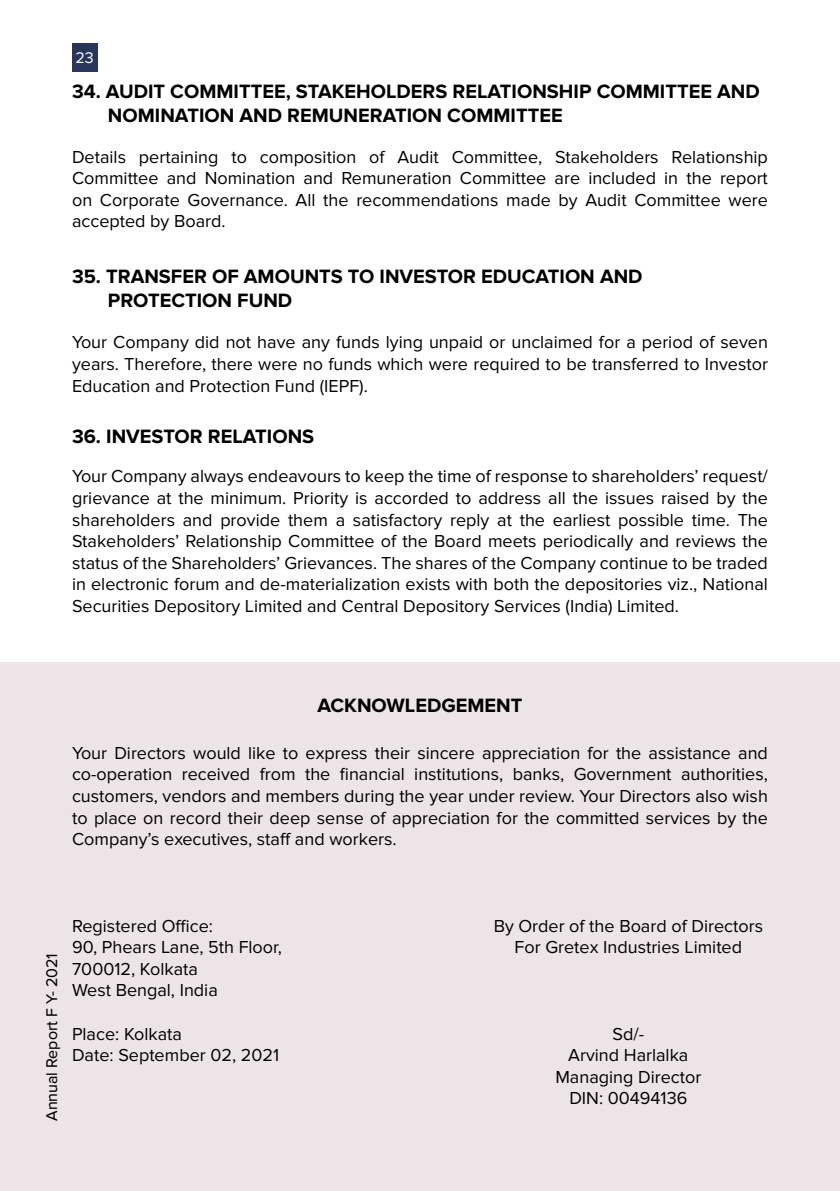
<style>
.page{position:relative;width:840px;height:1191px;background:#fff}
.page>*{position:absolute;margin:0;border:0;box-sizing:border-box;transform-origin:0 0}
.t1{font:700 20px/24px "Proxima Nova";color:#000}
.t2{font:18px/21.6px "Proxima Nova";color:#000;text-align:justify}
.t3{font:16px "Proxima Nova";color:#000}
.t4{font:16px "Proxima Nova";color:#fff}
</style>
<div class="page">
<div style="left:0;top:662px;width:840px;height:529px;background:#e9dee3"></div>
<div style="left:72px;top:43px;width:25px;height:29px;background:#283759"></div>
<p class="t4" style="left:75px;top:48px;width:20px">23</p>
<p class="t1" style="left:108px;top:80px;width:653px;text-indent:-36px">34. AUDIT COMMITTEE, STAKEHOLDERS RELATIONSHIP COMMITTEE AND<br>NOMINATION AND REMUNERATION COMMITTEE</p>
<p class="t2" style="left:72px;top:146px;width:697px">Details pertaining to composition of Audit Committee, Stakeholders Relationship Committee and Nomination and Remuneration Committee are included in the report on Corporate Governance. All the recommendations made by Audit Committee were accepted by Board.</p>
<p class="t1" style="left:108px;top:265px;width:536px;text-indent:-36px">35. TRANSFER OF AMOUNTS TO INVESTOR EDUCATION AND<br>PROTECTION FUND</p>
<p class="t2" style="left:72px;top:332px;width:697px">Your Company did not have any funds lying unpaid or unclaimed for a period of seven years. Therefore, there were no funds which were required to be transferred to Investor Education and Protection Fund (IEPF).</p>
<p class="t1" style="left:72px;top:425px;width:244px">36. INVESTOR RELATIONS</p>
<p class="t2" style="left:72px;top:466px;width:697px">Your Company always endeavours to keep the time of response to shareholders’ request/ grievance at the minimum. Priority is accorded to address all the issues raised by the shareholders and provide them a satisfactory reply at the earliest possible time. The Stakeholders’ Relationship Committee of the Board meets periodically and reviews the status of the Shareholders’ Grievances. The shares of the Company continue to be traded in electronic forum and de-materialization exists with both the depositories viz., National Securities Depository Limited and Central Depository Services (India) Limited.</p>
<p class="t1" style="left:317px;top:693px;width:206px">ACKNOWLEDGEMENT</p>
<p class="t2" style="left:72px;top:742px;width:697px">Your Directors would like to express their sincere appreciation for the assistance and co-operation received from the financial institutions, banks, Government authorities, customers, vendors and members during the year under review. Your Directors also wish to place on record their deep sense of appreciation for the committed services by the Company’s executives, staff and workers.</p>
<p class="t3" style="left:43px;top:1121px;width:169px;rotate:-90deg">Annual Report F Y- 2021</p>
<p class="t2" style="left:72px;top:915px;width:142px">Registered Office:</p>
<p class="t2" style="left:493px;top:915px;width:271px">By Order of the Board of Directors</p>
<p class="t2" style="left:72px;top:937px;width:211px">90, Phears Lane, 5th Floor,</p>
<p class="t2" style="left:514px;top:937px;width:229px">For Gretex Industries Limited</p>
<p class="t2" style="left:72px;top:958px;width:147px">700012, Kolkata<br>West Bengal, India</p>
<p class="t2" style="left:72px;top:1023px;width:111px">Place: Kolkata</p>
<p class="t2" style="left:612px;top:1023px;width:33px">Sd/-</p>
<p class="t2" style="left:72px;top:1045px;width:208px">Date: September 02, 2021</p>
<p class="t2" style="left:555px;top:1045px;width:147px;text-align:center">Arvind Harlalka<br>Managing Director<br>DIN: 00494136</p>
</div>
